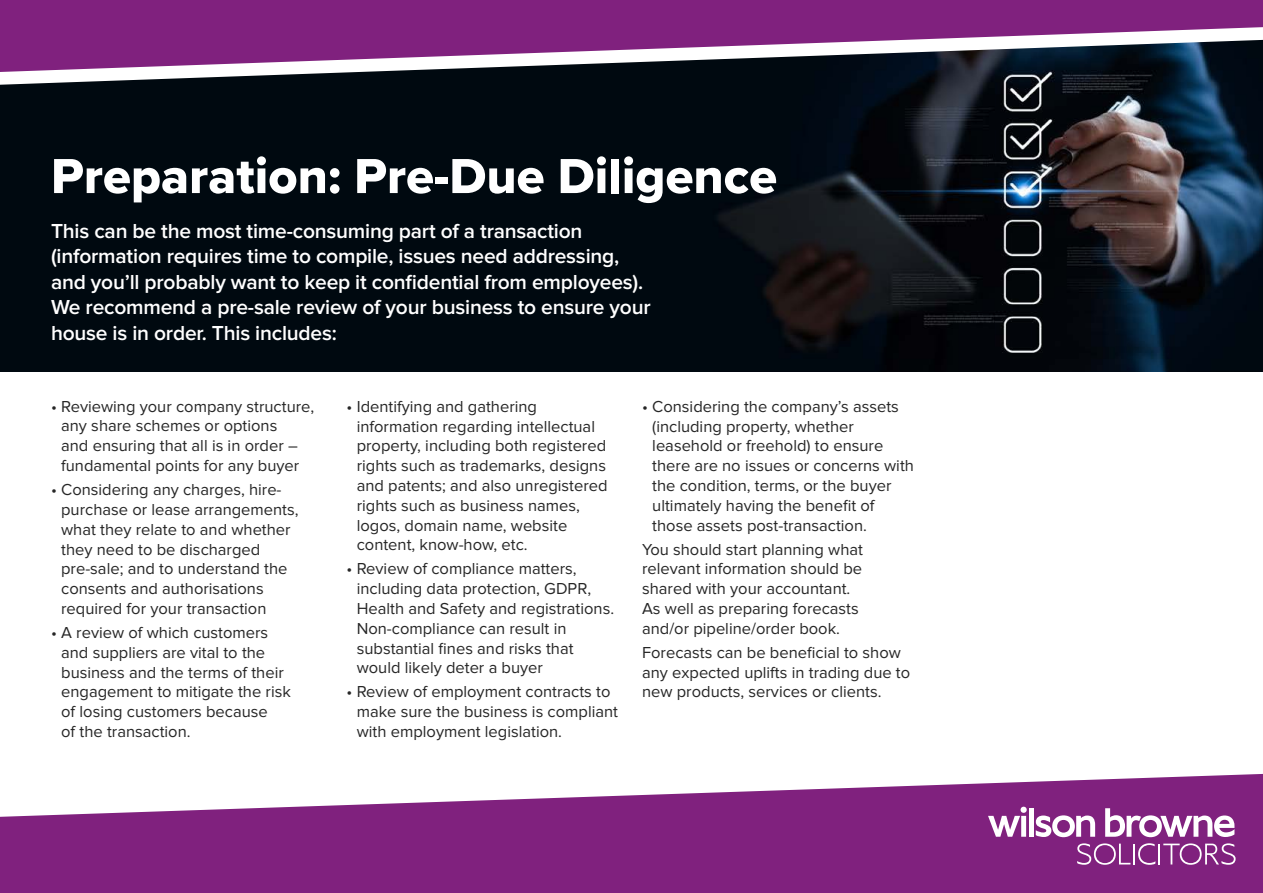
<style>
.page{position:relative;width:1263px;height:893px;background:#fff}
.page>*{position:absolute;margin:0;border:0;box-sizing:border-box;transform-origin:0 0}
.t1{font:51px "Proxima Nova Extrabld";color:#fff}
.t2{font:600 21px/25.5px "Proxima Nova";letter-spacing:-.01em;color:#fff}
.t3{font:16.5px/19.8px "Proxima Nova";color:#262626}
</style>
<div class="page">
<img style="left:0;top:85px;width:1263px;height:287px">
<svg style="left:0;top:72px;width:1263px;height:13px;background:#293139"></svg>
<svg style="left:0;top:0;width:1263px;height:72px;background:#7f4082"></svg>
<svg style="left:0;top:774px;width:1263px;height:119px;fill:#80217e"></svg>
<svg style="left:988px;top:807px;width:39px;height:30px"></svg>
<div style="left:1029px;top:808px;width:5px;height:29px;background:#fff"></div>
<svg style="left:1036px;top:815px;width:59px;height:22px"></svg>
<svg style="left:1105px;top:808px;width:129px;height:29px"></svg>
<svg style="left:1077px;top:843px;width:53px;height:22px"></svg>
<hr style="left:1133px;top:844px;width:2px;height:20px;background:#fff">
<svg style="left:1138px;top:843px;width:17px;height:22px"></svg>
<hr style="left:1158px;top:844px;width:2px;height:20px;background:#fff">
<svg style="left:1163px;top:843px;width:72px;height:22px;background:#9c539b"></svg>
<h1 class="t1" style="left:51px;top:138px;width:728px">Preparation: Pre-Due Diligence</h1>
<p class="t2" style="left:51px;top:218px;width:601px">This can be the most time-consuming part of a transaction (information requires time to compile, issues need addressing, and you’ll probably want to keep it confidential from employees).<br>We recommend a pre-sale review of your business to ensure your house is in order. This includes:</p>
<p class="t3" style="left:61px;top:397px;width:254px;text-indent:-10px">• Reviewing your company structure, any share schemes or options<br>and ensuring that all is in order – fundamental points for any buyer</p>
<p class="t3" style="left:61px;top:480px;width:239px;text-indent:-10px">• Considering any charges, hire&shy;purchase or lease arrangements, what they relate to and whether they need to be discharged pre-sale; and to understand the consents and authorisations required for your transaction</p>
<p class="t3" style="left:61px;top:623px;width:231px;text-indent:-10px">• A review of which customers and suppliers are vital to the business and the terms of their engagement to mitigate the risk of losing customers because<br>of the transaction.</p>
<p class="t3" style="left:357px;top:397px;width:252px;text-indent:-10px">• Identifying and gathering information regarding intellectual property, including both registered rights such as trademarks, designs and patents; and also unregistered rights such as business names, logos, domain name, website content, know-how, etc.</p>
<p class="t3" style="left:357px;top:559px;width:259px;text-indent:-10px">• Review of compliance matters, including data protection, GDPR,<br>Health and Safety and registrations.<br>Non-compliance can result in substantial fines and risks that would likely deter a buyer</p>
<p class="t3" style="left:357px;top:682px;width:263px;text-indent:-10px">• Review of employment contracts to make sure the business is compliant with employment legislation.</p>
<p class="t3" style="left:652px;top:397px;width:263px;text-indent:-10px">• Considering the company’s assets (including property, whether leasehold or freehold) to ensure there are no issues or concerns with the condition, terms, or the buyer ultimately having the benefit of those assets post-transaction.</p>
<p class="t3" style="left:642px;top:539px;width:222px">You should start planning what relevant information should be shared with your accountant.<br>As well as preparing forecasts and/or pipeline/order book.</p>
<p class="t3" style="left:642px;top:643px;width:270px">Forecasts can be beneficial to show any expected uplifts in trading due to new products, services or clients.</p>
</div>
